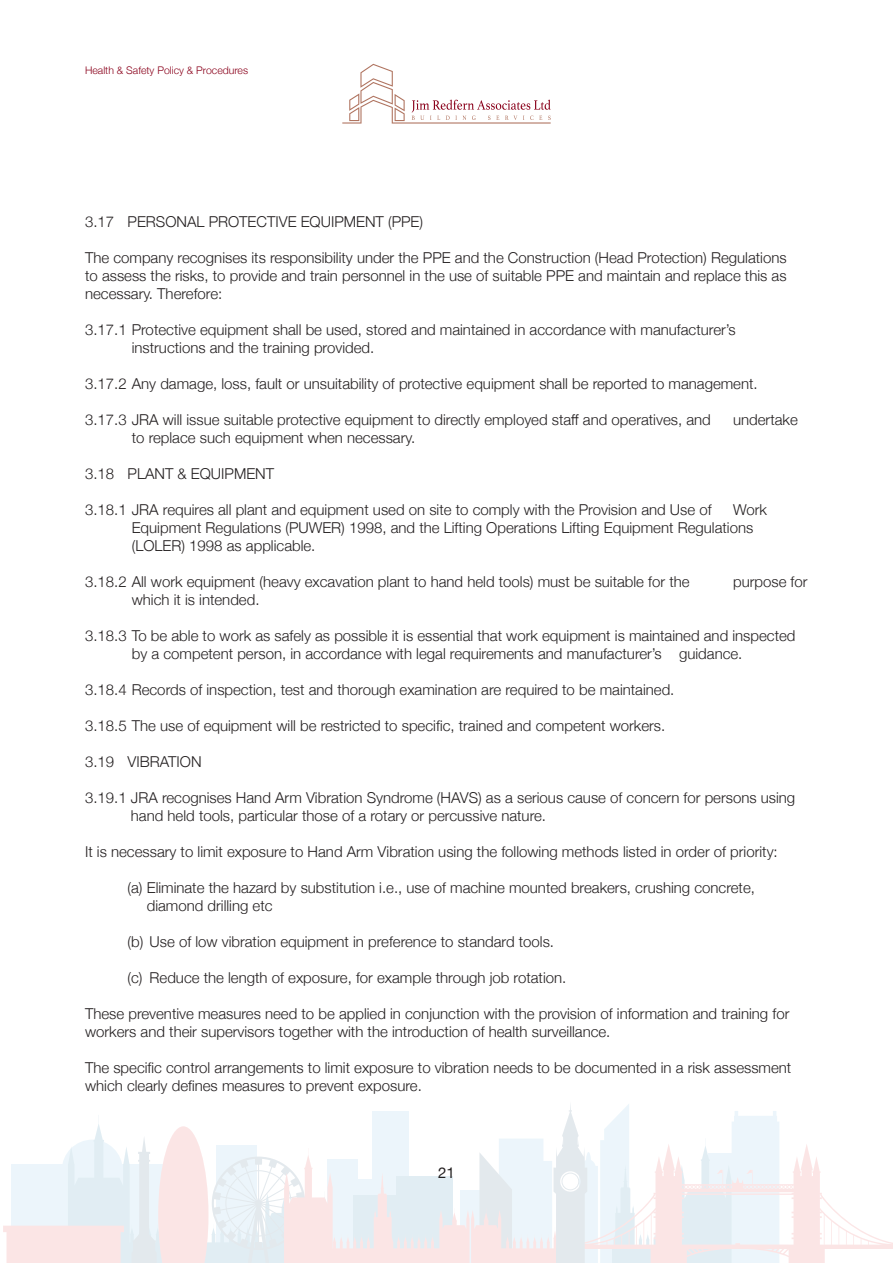
<style>
.page{position:relative;width:893px;height:1263px;background:#fff}
.page>*{position:absolute;margin:0;border:0;box-sizing:border-box;transform-origin:0 0}
.t1{font:300 15px/18px "Helvetica Neue";color:#231f20}
.t2{font:15px "Helvetica Neue";color:#231f20}
.t3{font:300 10.5px "Helvetica Neue";color:#8a011b}
</style>
<div class="page">
<svg style="left:3px;top:1104px;width:890px;height:159px"></svg>
<svg style="left:342px;top:64px;width:209px;height:60px"></svg>
<p class="t3" style="left:85px;top:62px;width:165px">Health &amp; Safety Policy &amp; Procedures</p>
<p class="t1" style="left:85px;top:212px;width:340px">3.17 PERSONAL PROTECTIVE EQUIPMENT (PPE)</p>
<p class="t1" style="left:85px;top:248px;width:703px;text-align:justify">The company recognises its responsibility under the PPE and the Construction (Head Protection) Regulations to assess the risks, to provide and train personnel in the use of suitable PPE and maintain and replace this as necessary. Therefore:</p>
<p class="t1" style="left:132px;top:320px;width:605px;text-indent:-47px">3.17.1 Protective equipment shall be used, stored and maintained in accordance with manufacturer’s instructions and the training provided.</p>
<p class="t1" style="left:85px;top:374px;width:674px">3.17.2 Any damage, loss, fault or unsuitability of protective equipment shall be reported to management.</p>
<p class="t1" style="left:85px;top:410px;width:627px">3.17.3 JRA will issue suitable protective equipment to directly employed staff and operatives, and</p>
<p class="t1" style="left:733px;top:410px;width:66px">undertake</p>
<p class="t1" style="left:132px;top:428px;width:285px">to replace such equipment when necessary.</p>
<p class="t1" style="left:85px;top:464px;width:191px">3.18 PLANT &amp; EQUIPMENT</p>
<p class="t1" style="left:85px;top:500px;width:628px">3.18.1 JRA requires all plant and equipment used on site to comply with the Provision and Use of</p>
<p class="t1" style="left:132px;top:500px;width:637px;text-indent:601px">Work<br>Equipment Regulations (PUWER) 1998, and the Lifting Operations Lifting Equipment Regulations (LOLER) 1998 as applicable.</p>
<p class="t1" style="left:85px;top:572px;width:606px">3.18.2 All work equipment (heavy excavation plant to hand held tools) must be suitable for the</p>
<p class="t1" style="left:733px;top:572px;width:76px">purpose for</p>
<p class="t1" style="left:132px;top:590px;width:129px">which it is intended.</p>
<p class="t1" style="left:85px;top:626px;width:712px;text-align:center">3.18.3 To be able to work as safely as possible it is essential that work equipment is maintained and inspected by a competent person, in accordance with legal requirements and manufacturer’s guidance.</p>
<p class="t1" style="left:85px;top:680px;width:591px">3.18.4 Records of inspection, test and thorough examination are required to be maintained.</p>
<p class="t1" style="left:85px;top:716px;width:582px">3.18.5 The use of equipment will be restricted to specific, trained and competent workers.</p>
<p class="t1" style="left:85px;top:752px;width:118px">3.19 VIBRATION</p>
<p class="t1" style="left:131px;top:788px;width:666px;text-indent:-46px">3.19.1 JRA recognises Hand Arm Vibration Syndrome (HAVS) as a serious cause of concern for persons using hand held tools, particular those of a rotary or percussive nature.</p>
<p class="t1" style="left:85px;top:842px;width:694px">It is necessary to limit exposure to Hand Arm Vibration using the following methods listed in order of priority:</p>
<p class="t1" style="left:147px;top:878px;width:610px;text-indent:-19px">(a) Eliminate the hazard by substitution i.e., use of machine mounted breakers, crushing concrete, diamond drilling etc</p>
<p class="t1" style="left:128px;top:932px;width:428px">(b) Use of low vibration equipment in preference to standard tools.</p>
<p class="t1" style="left:128px;top:968px;width:440px">(c) Reduce the length of exposure, for example through job rotation.</p>
<p class="t1" style="left:85px;top:1004px;width:706px">These preventive measures need to be applied in conjunction with the provision of information and training for workers and their supervisors together with the introduction of health surveillance.</p>
<p class="t1" style="left:85px;top:1058px;width:708px">The specific control arrangements to limit exposure to vibration needs to be documented in a risk assessment which clearly defines measures to prevent exposure.</p>
<p class="t2" style="left:438px;top:1162px;width:18px">21</p>
</div>
